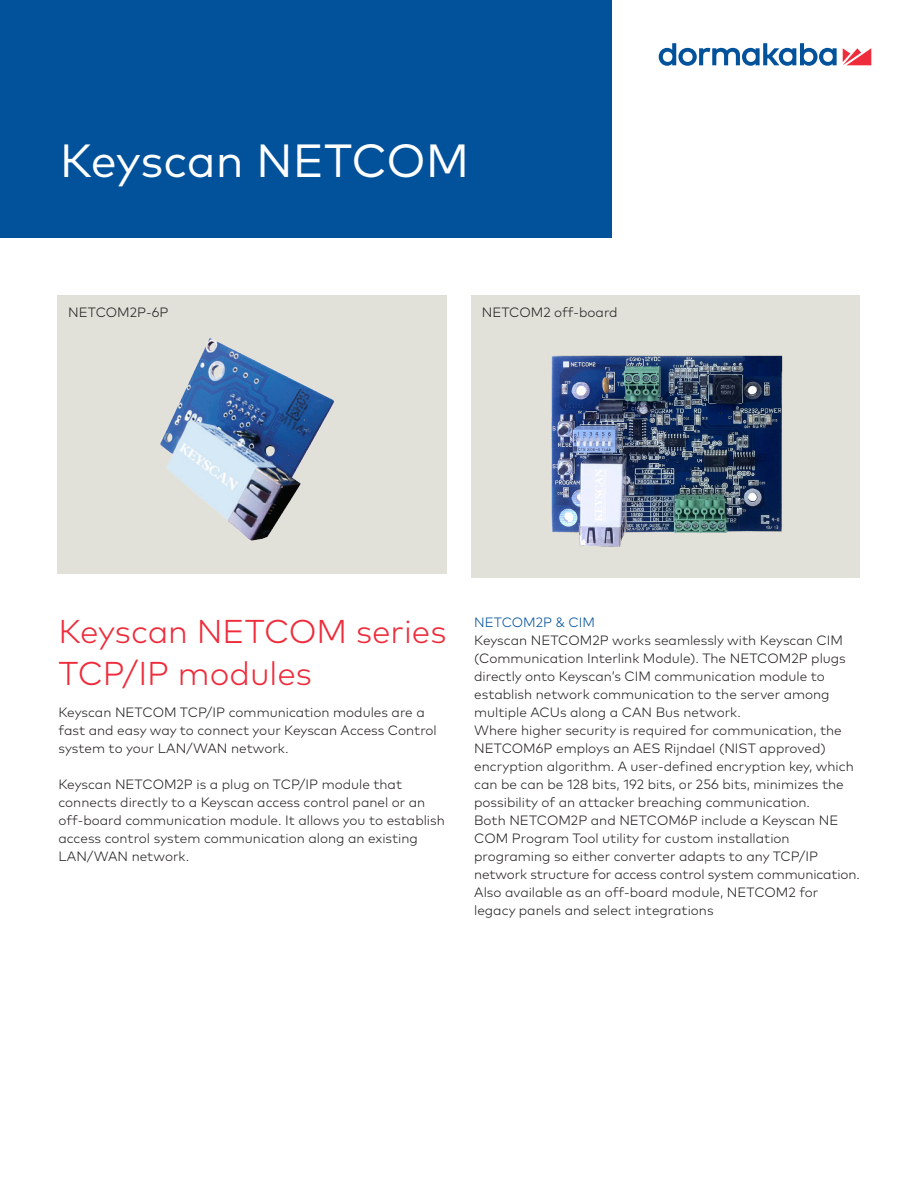
<style>
.page{position:relative;width:918px;height:1188px;background:#fff}
.page>*{position:absolute;margin:0;border:0;box-sizing:border-box;transform-origin:0 0}
.t1{font:46.5px "Mark Pro";letter-spacing:-.005em;color:#fff}
.Tab_Head_center_ligh{font:300 33px/42px "Mark Pro";color:#ee2c3b}
.Descriptor_light_bla{font:300 13.5px/18px "Mark Pro";color:#231f20}
.Tab_Head_center_ligh-2{font:300 13.5px "Mark Pro";color:#231f20}
.Descriptor_light_bla-2{font:300 13.5px "Mark Pro";color:#01519b}
</style>
<div class="page">
<div style="left:0;top:0;width:612px;height:238px;background:#01519b"></div>
<svg style="left:843px;top:48px;width:28px;height:17px"></svg>
<svg style="left:659px;top:43px;width:178px;height:23px"></svg>
<div style="left:57px;top:295px;width:390px;height:278px;background:#e2e1d9"></div>
<div style="left:471px;top:295px;width:389px;height:283px;background:#e2e1d9"></div>
<img style="left:551px;top:355px;width:232px;height:192px">
<img style="left:160px;top:338px;width:174px;height:203px">
<p class="t1" style="left:60px;top:126px;width:411px">Keyscan NETCOM</p>
<p class="Tab_Head_center_ligh-2" style="left:68px;top:303px;width:102px">NETCOM2P-6P</p>
<p class="Tab_Head_center_ligh-2" style="left:482px;top:303px;width:137px">NETCOM2 off-board</p>
<p class="Tab_Head_center_ligh" style="left:58px;top:608px;width:389px">Keyscan NETCOM series<br>TCP/IP modules</p>
<p class="Descriptor_light_bla" style="left:58px;top:702px;width:380px">Keyscan NETCOM TCP/IP communication modules are a fast and easy way to connect your Keyscan Access Control system to your LAN/WAN network.</p>
<p class="Descriptor_light_bla" style="left:58px;top:774px;width:388px">Keyscan NETCOM2P is a plug on TCP/IP module that connects directly to a Keyscan access control panel or an off-board communication module. It allows you to establish access control system communication along an existing LAN/WAN network.</p>
<p class="Descriptor_light_bla-2" style="left:474px;top:612px;width:122px">NETCOM2P &amp; CIM</p>
<p class="Descriptor_light_bla" style="left:474px;top:631px;width:370px">Keyscan NETCOM2P works seamlessly with Keyscan CIM</p>
<p class="Descriptor_light_bla" style="left:474px;top:649px;width:373px">(Communication Interlink Module). The NETCOM2P plugs</p>
<p class="Descriptor_light_bla" style="left:474px;top:667px;width:352px">directly onto Keyscan’s CIM communication module to</p>
<p class="Descriptor_light_bla" style="left:474px;top:685px;width:357px">establish network communication to the server among</p>
<p class="Descriptor_light_bla" style="left:474px;top:703px;width:268px">multiple ACUs along a CAN Bus network.</p>
<p class="Descriptor_light_bla" style="left:474px;top:721px;width:369px">Where higher security is required for communication, the</p>
<p class="Descriptor_light_bla" style="left:474px;top:739px;width:353px">NETCOM6P employs an AES Rijndael (NIST approved)</p>
<p class="Descriptor_light_bla" style="left:474px;top:757px;width:381px">encryption algorithm. A user-defined encryption key, which</p>
<p class="Descriptor_light_bla" style="left:474px;top:775px;width:371px">can be can be 128 bits, 192 bits, or 256 bits, minimizes the</p>
<p class="Descriptor_light_bla" style="left:474px;top:793px;width:337px">possibility of an attacker breaching communication.</p>
<p class="Descriptor_light_bla" style="left:474px;top:811px;width:366px">Both NETCOM2P and NETCOM6P include a Keyscan NE</p>
<p class="Descriptor_light_bla" style="left:474px;top:829px;width:317px">COM Program Tool utility for custom installation</p>
<p class="Descriptor_light_bla" style="left:474px;top:847px;width:345px">programing so either converter adapts to any TCP/IP</p>
<p class="Descriptor_light_bla" style="left:474px;top:865px;width:387px">network structure for access control system communication.</p>
<p class="Descriptor_light_bla" style="left:474px;top:883px;width:346px">Also available as an off-board module, NETCOM2 for</p>
<p class="Descriptor_light_bla" style="left:474px;top:901px;width:241px">legacy panels and select integrations</p>
</div>
